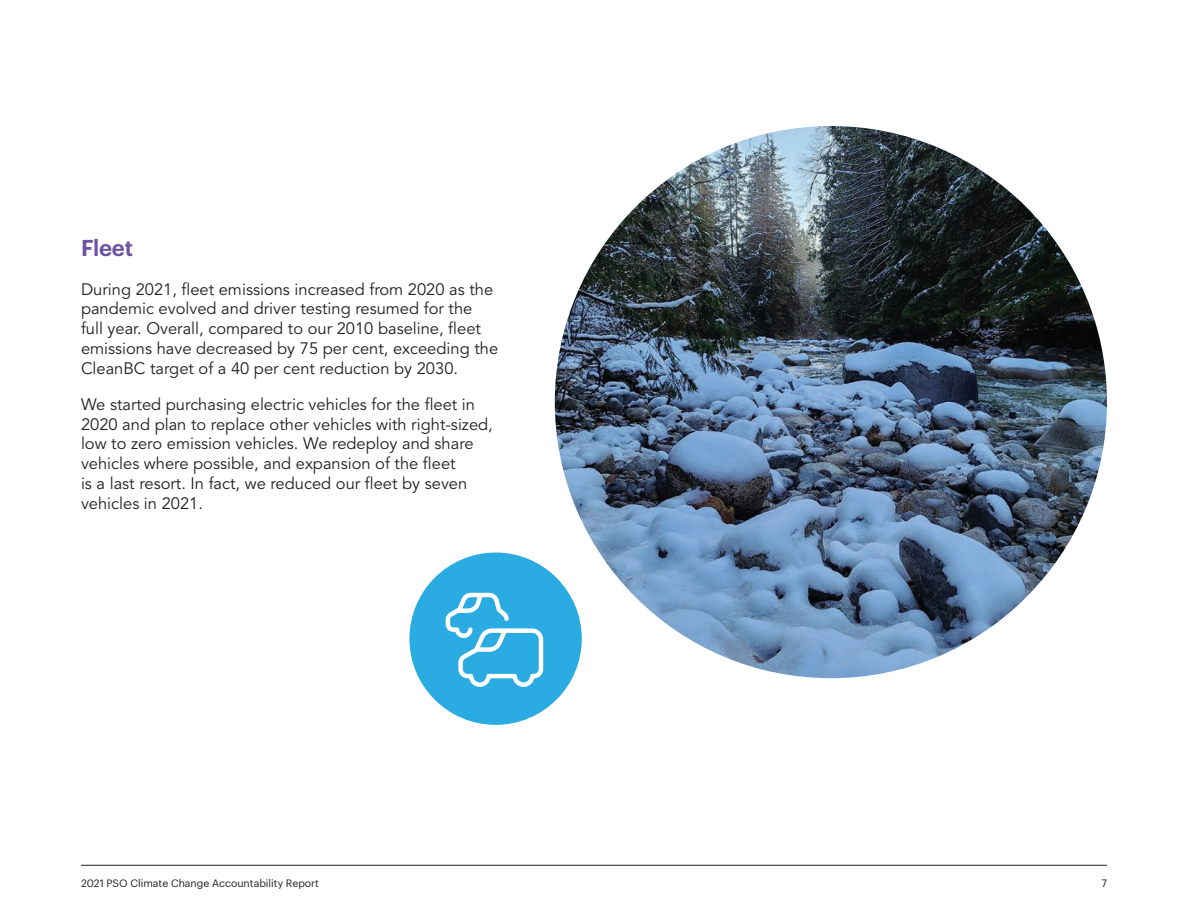
<style>
.page{position:relative;width:1188px;height:918px;background:#fff}
.page>*{position:absolute;margin:0;border:0;box-sizing:border-box;transform-origin:0 0}
.t1{font:600 22.5px "Graphik";letter-spacing:-.01em;color:#6d54a2}
.t2{font:16.5px/19.8px "Avenir LT Std";color:#231f20}
.t3{font:10.5px "Graphik";color:#231f20}
</style>
<div class="page">
<img style="left:555px;top:126px;width:552px;height:552px;border-radius:276px">
<div style="left:409px;top:553px;width:173px;height:172px;background:#2aabe1;border-radius:50%"></div>
<svg style="left:446px;top:593px;width:97px;height:94px"></svg>
<hr style="left:81px;top:865px;width:1026px;height:1px;background:#231f20">
<h1 class="t1" style="left:81px;top:230px;width:53px">Fleet</h1>
<p class="t2" style="left:81px;top:279px;width:419px">During 2021, fleet emissions increased from 2020 as the pandemic evolved and driver testing resumed for the full year. Overall, compared to our 2010 baseline, fleet emissions have decreased by 75 per cent, exceeding the CleanBC target of a 40 per cent reduction by 2030.</p>
<p class="t2" style="left:81px;top:395px;width:413px">We started purchasing electric vehicles for the fleet in 2020 and plan to replace other vehicles with right-sized, low to zero emission vehicles. We redeploy and share vehicles where possible, and expansion of the fleet<br>is a last resort. In fact, we reduced our fleet by seven vehicles in 2021.</p>
<p class="t3" style="left:81px;top:876px;width:240px">2021 PSO Climate Change Accountability Report</p>
<p class="t3" style="left:1101px;top:876px;width:7px">7</p>
</div>
